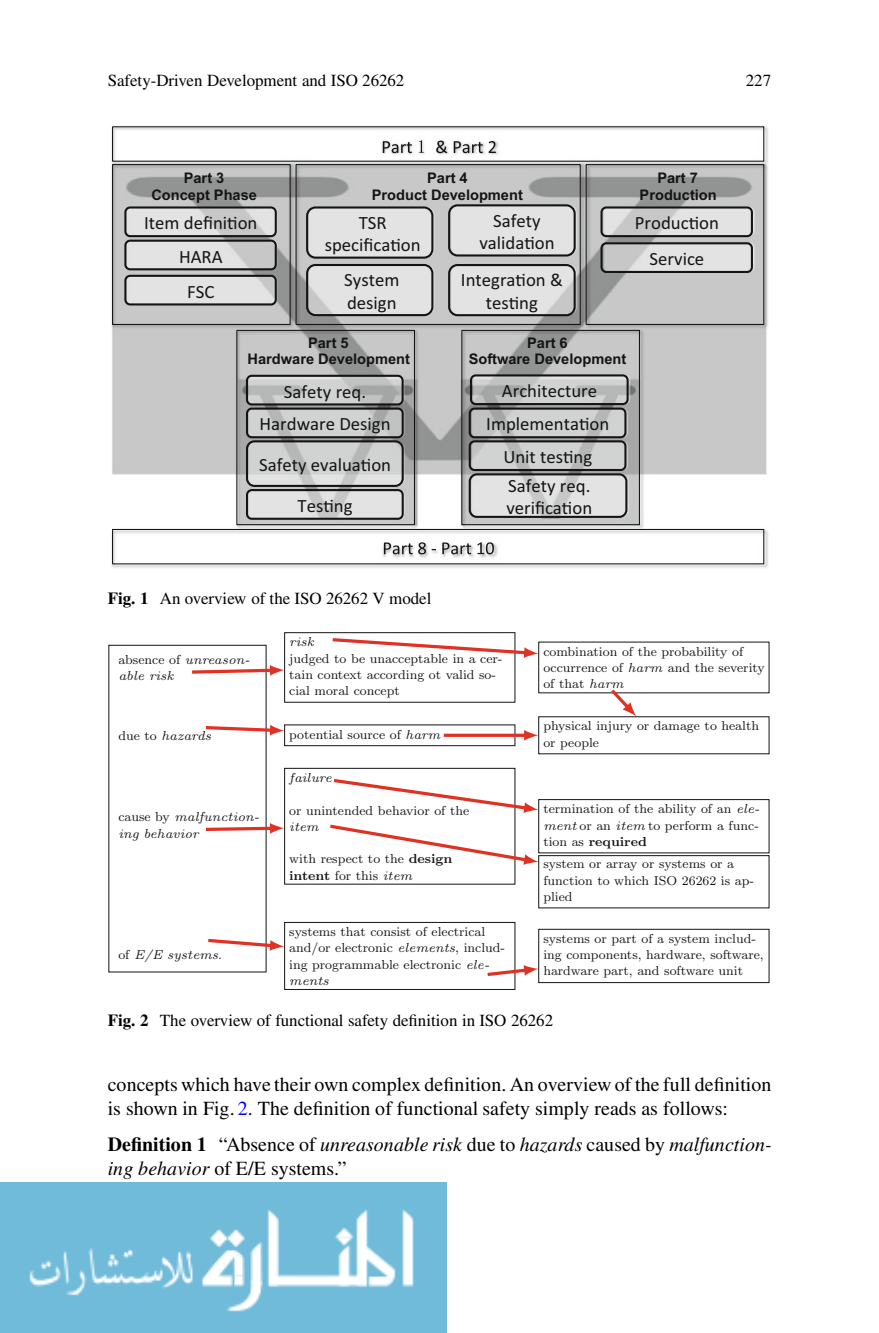
<style>
.page{position:relative;width:879px;height:1333px;background:#fff}
.page>*{position:absolute;margin:0;border:0;box-sizing:border-box;transform-origin:0 0}
.t1{font:20px/24px "Hqggtd Csbnrc Times";color:#000}
.t2{font:italic 20px "Lyrfll Dwvkrw Times";letter-spacing:.005em;color:#000}
.t3{font:18.8px/22.6px "Xynpvx Rpjnxx Calibri";color:#131413;text-align:center}
.t4{font:17px "Hqggtd Csbnrc Times";letter-spacing:-.005em;color:#000}
.t5{font:700 14.6px/16.8px "Gccrbk Nwnbqs Arial";color:#131413;text-align:center}
.t6{font:13px/16.2px "Rjlrky Ggjmql CMR8";color:#131413}
.t7{font:13px/16.2px "Lfggbs Sxgjtg CMTI7";color:#131413}
.t8{font:13px "Ppwbys Qvtwhq CMBX8";color:#131413}
.s1{font-family:"Qysjqd Qnjskl Times";font-weight:700}
.s2{font-family:"Lfggbs Sxgjtg CMTI7"}
.s3{font-family:"Rjlrky Ggjmql CMR8"}
.s4{font-family:"Ppwbys Qvtwhq CMBX8"}
.s5{color:#00f}
.s6{font-family:"Qysjqd Qnjskl Times";font-weight:700;font-style:normal}
.s7{font-family:"Hqggtd Csbnrc Times";font-style:normal}
.s8{font-family:"Lyrfll Dwvkrw Times";font-style:italic}
</style>
<div class="page">
<img style="left:0;top:1182px;width:446px;height:150px">
<img style="left:111px;top:126px;width:657px;height:442px">
<div style="left:124px;top:206px;width:153px;height:31px;border:2px solid #131413;border-radius:5px"></div>
<div style="left:124px;top:240px;width:153px;height:30px;border:2px solid #131413;border-radius:5px"></div>
<div style="left:124px;top:275px;width:153px;height:30px;border:2px solid #131413;border-radius:5px"></div>
<div style="left:306px;top:206px;width:127px;height:53px;border:2px solid #131413;border-radius:8px"></div>
<div style="left:306px;top:264px;width:127px;height:52px;border:2px solid #131413;border-radius:8px"></div>
<div style="left:448px;top:264px;width:128px;height:52px;border:2px solid #131413;border-radius:8px"></div>
<div style="left:448px;top:204px;width:128px;height:52px;border:2px solid #131413;border-radius:8px"></div>
<div style="left:470px;top:374px;width:158px;height:31px;border:2px solid #131413;border-radius:5px"></div>
<div style="left:469px;top:407px;width:157px;height:31px;border:2px solid #131413;border-radius:5px"></div>
<div style="left:469px;top:440px;width:157px;height:31px;border:2px solid #131413;border-radius:5px"></div>
<div style="left:469px;top:473px;width:158px;height:45px;border:2px solid #131413;border-radius:7px"></div>
<div style="left:246px;top:407px;width:158px;height:31px;border:2px solid #131413;border-radius:5px"></div>
<div style="left:246px;top:375px;width:158px;height:30px;border:2px solid #131413;border-radius:5px"></div>
<div style="left:246px;top:440px;width:158px;height:47px;border:2px solid #131413;border-radius:7px"></div>
<div style="left:246px;top:489px;width:158px;height:31px;border:2px solid #131413;border-radius:5px"></div>
<div style="left:600px;top:206px;width:153px;height:31px;border:2px solid #131413;border-radius:5px"></div>
<div style="left:600px;top:242px;width:153px;height:31px;border:2px solid #131413;border-radius:5px"></div>
<div style="left:112px;top:164px;width:179px;height:161px;border:1px solid #131413"></div>
<div style="left:295px;top:164px;width:286px;height:161px;border:1px solid #131413"></div>
<div style="left:585px;top:164px;width:179px;height:161px;border:1px solid #131413"></div>
<div style="left:461px;top:330px;width:179px;height:195px;border:1px solid #131413"></div>
<div style="left:236px;top:330px;width:179px;height:195px;border:1px solid #131413"></div>
<div style="left:112px;top:529px;width:652px;height:35px;border:1px solid #131413"></div>
<div style="left:112px;top:126px;width:652px;height:36px;border:1px solid #131413"></div>
<svg style="left:384px;top:542px;width:52px;height:12px"></svg>
<svg style="left:442px;top:542px;width:29px;height:12px"></svg>
<svg style="left:477px;top:542px;width:17px;height:12px"></svg>
<svg style="left:383px;top:141px;width:29px;height:12px"></svg>
<svg style="left:419px;top:140px;width:5px;height:13px"></svg>
<svg style="left:436px;top:141px;width:11px;height:12px"></svg>
<svg style="left:454px;top:141px;width:42px;height:12px"></svg>
<div style="left:284px;top:632px;width:231px;height:70px;border:1px solid #131413"></div>
<div style="left:284px;top:724px;width:231px;height:22px;border:1px solid #131413"></div>
<div style="left:284px;top:768px;width:231px;height:116px;border:1px solid #131413"></div>
<div style="left:538px;top:799px;width:231px;height:54px;border:1px solid #131413"></div>
<div style="left:538px;top:855px;width:231px;height:53px;border:1px solid #131413"></div>
<div style="left:284px;top:922px;width:231px;height:67px;border:1px solid #131413"></div>
<div style="left:538px;top:928px;width:231px;height:54px;border:1px solid #131413"></div>
<svg style="left:192px;top:665px;width:92px;height:10px"></svg>
<svg style="left:205px;top:724px;width:79px;height:11px"></svg>
<svg style="left:206px;top:823px;width:78px;height:10px"></svg>
<svg style="left:208px;top:936px;width:76px;height:14px"></svg>
<svg style="left:332px;top:636px;width:206px;height:22px"></svg>
<svg style="left:444px;top:733px;width:80px;height:4px"></svg>
<svg style="left:524px;top:730px;width:14px;height:10px"></svg>
<svg style="left:333px;top:776px;width:205px;height:37px"></svg>
<svg style="left:330px;top:822px;width:208px;height:42px"></svg>
<svg style="left:487px;top:965px;width:51px;height:13px"></svg>
<svg style="left:607px;top:689px;width:29px;height:27px"></svg>
<h3 class="t4" style="left:108px;top:74px;width:298px">Safety-Driven Development and ISO 26262</h3>
<h3 class="t4" style="left:746px;top:74px;width:27px">227</h3>
<p class="t5" style="left:151px;top:171px;width:107px">Part 3<br>Concept Phase</p>
<p class="t5" style="left:372px;top:171px;width:153px">Part 4<br>Product Development</p>
<p class="t5" style="left:639px;top:171px;width:79px">Part 7<br>Production</p>
<h2 class="t3" style="left:144px;top:208px;width:115px;line-height:33.2px">Item defini-on<br>HARA</h2>
<h2 class="t3" style="left:187px;top:282px;width:29px">FSC</h2>
<h2 class="t3" style="left:479px;top:211px;width:77px">Safety valida-on</h2>
<h2 class="t3" style="left:325px;top:213px;width:97px">TSR specifica-on</h2>
<h2 class="t3" style="left:344px;top:270px;width:57px;text-align:left">System design</h2>
<h2 class="t3" style="left:461px;top:270px;width:103px">Integra-on &amp; tes-ng</h2>
<p class="t5" style="left:247px;top:335px;width:164px">Part 5<br>Hardware Development</p>
<h2 class="t3" style="left:284px;top:381px;width:84px">Safety req.</h2>
<h2 class="t3" style="left:260px;top:414px;width:132px">Hardware Design</h2>
<h2 class="t3" style="left:259px;top:446px;width:134px;line-height:40.8px">Safety evalua-on<br>Tes-ng</h2>
<p class="t5" style="left:469px;top:335px;width:159px">Part 6<br>Software Development</p>
<h2 class="t3" style="left:486px;top:376px;width:125px;line-height:33px">Architecture<br>Implementa-on<br>Unit tes-ng</h2>
<h2 class="t3" style="left:506px;top:476px;width:87px;text-align:left">Safety req. verifica-on</h2>
<h2 class="t3" style="left:635px;top:207px;width:86px;line-height:35.8px">Produc-on<br>Service</h2>
<h3 class="t4" style="left:108px;top:592px;width:325px"><span class="s1">Fig. 1</span> An overview of the ISO 26262 V model</h3>
<p class="t6" style="left:118px;top:652px;width:133px">absence of <span class="s2">unreason-</span></p>
<p class="t7" style="left:118px;top:668px;width:57px">able risk</p>
<p class="t7" style="left:289px;top:635px;width:26px">risk</p>
<p class="t6" style="left:289px;top:651px;width:215px">judged to be unacceptable in a cer&shy;tain context according ot valid so&shy;cial moral concept</p>
<p class="t6" style="left:543px;top:644px;width:223px">combination of the probability of occurrence of <span class="s2">harm</span> and the severity of that <span class="s2">harm</span></p>
<p class="t7" style="left:118px;top:728px;width:94px"><span class="s3">due to</span> hazards</p>
<p class="t6" style="left:289px;top:727px;width:152px">potential source of <span class="s2">harm</span></p>
<p class="t6" style="left:543px;top:719px;width:217px">physical injury or damage to health or people</p>
<p class="t7" style="left:118px;top:810px;width:143px"><span class="s3">cause by</span> malfunction&shy;ing behavior</p>
<p class="t7" style="left:289px;top:770px;width:44px">failure</p>
<p class="t6" style="left:289px;top:803px;width:181px">or unintended behavior of the</p>
<p class="t7" style="left:289px;top:819px;width:31px">item</p>
<p class="t6" style="left:289px;top:851px;width:165px">with respect to the <span class="s4">design intent</span> for this <span class="s2">item</span></p>
<p class="t6" style="left:543px;top:801px;width:218px">termination of the ability of an <span class="s2">ele&shy;ment</span> or an <span class="s2">item</span> to perform a func-</p>
<p class="t8" style="left:543px;top:836px;width:105px"><span class="s3">tion as</span> required</p>
<p class="t6" style="left:543px;top:856px;width:212px">system or array or systems or a function to which ISO 26262 is ap&shy;plied</p>
<p class="t6" style="left:289px;top:924px;width:217px">systems that consist of electrical and/or electronic <span class="s2">elements</span>, includ&shy;ing programmable electronic <span class="s2">ele-</span></p>
<p class="t7" style="left:289px;top:973px;width:41px">ments</p>
<p class="t6" style="left:543px;top:931px;width:222px">systems or part of a system includ&shy;ing components, hardware, software, hardware part, and software unit</p>
<h3 class="t4" style="left:108px;top:1013px;width:447px"><span class="s1">Fig. 2</span> The overview of functional safety definition in ISO 26262</h3>
<p class="t7" style="left:118px;top:947px;width:105px"><span class="s3">of</span> E/E systems<span class="s3">.</span></p>
<h1 class="t1" style="left:108px;top:1074px;width:665px">concepts which have their own complex definition. An overview of the full definition is shown in Fig. <span class="s5">2</span>. The definition of functional safety simply reads as follows:</h1>
<h1 class="t2" style="left:108px;top:1136px;width:665px"><span class="s6">Definition 1</span> <span class="s7">“Absence of</span> unreasonable risk <span class="s7">due to</span> hazards <span class="s7">caused by</span> malfunction-</h1>
<h1 class="t1" style="left:108px;top:1158px;width:240px"><span class="s8">ing behavior</span> of E/E systems.”</h1>
</div>
